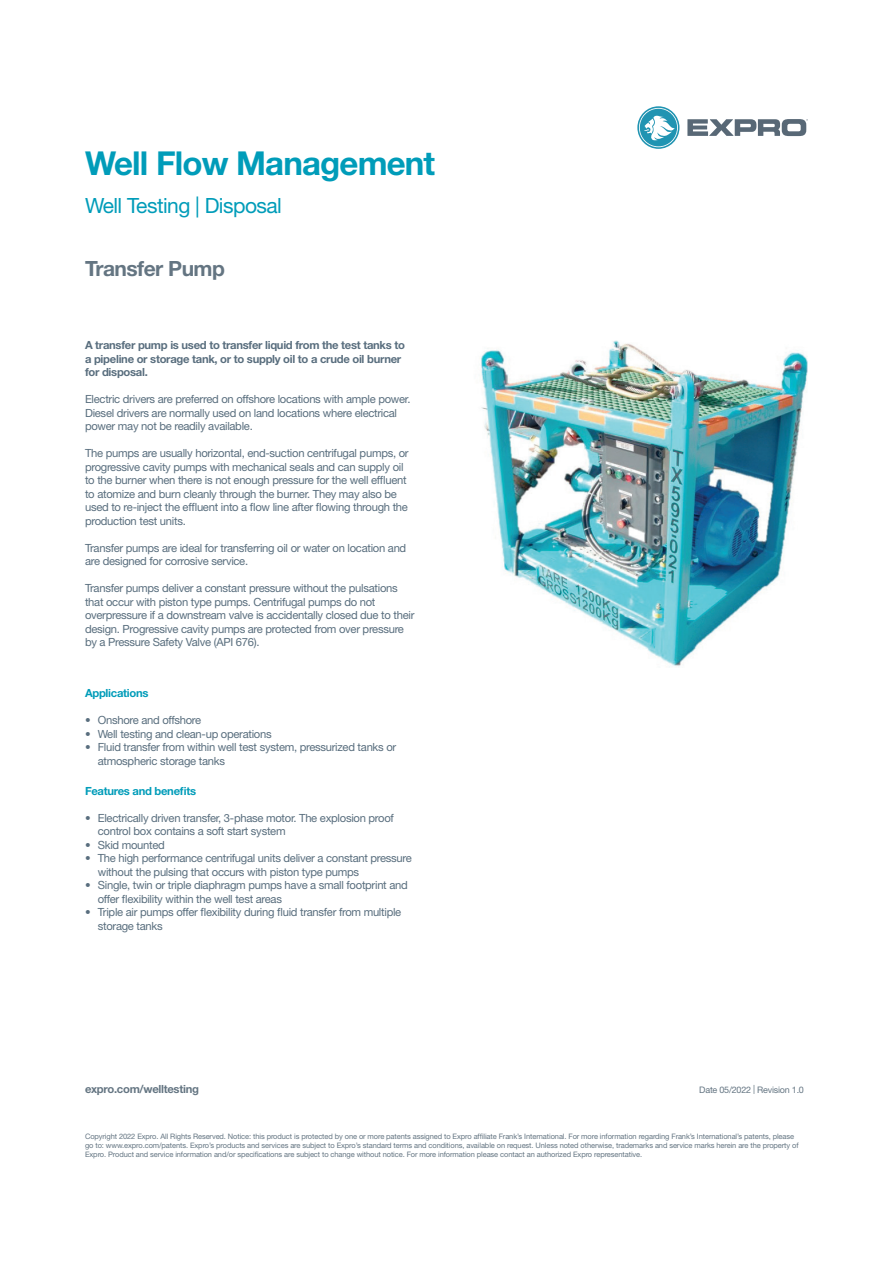
<style>
.page{position:relative;width:893px;height:1263px;background:#fff}
.page>*{position:absolute;margin:0;border:0;box-sizing:border-box;transform-origin:0 0}
.t1{font:700 33px "Helvetica Neue";letter-spacing:-.025em;color:#009cb9}
.t2{font:21px "Helvetica Neue";letter-spacing:-.025em;color:#009cb9}
.t3{font:700 21px "Helvetica Neue";letter-spacing:-.025em;color:#647582}
.t4{font:11.25px/13.5px "Helvetica Neue";letter-spacing:-.025em;color:#596e7e}
.t5{font:700 11.25px/13.5px "Helvetica Neue";letter-spacing:-.025em;color:#596e7e}
.t6{font:700 11.25px "Helvetica Neue";letter-spacing:-.025em;color:#009cb9}
.t7{font:700 11.25px "Helvetica Neue";letter-spacing:-.025em;color:#647582}
.t8{font:9px "Helvetica Neue";letter-spacing:-.025em;color:#647582}
.t9{font:7.5px/9px "Helvetica Neue";letter-spacing:-.015em;color:#647582}
</style>
<div class="page">
<svg style="left:637px;top:106px;width:42px;height:43px"></svg>
<svg style="left:687px;top:119px;width:121px;height:17px"></svg>
<img style="left:481px;top:340px;width:327px;height:327px">
<p class="t1" style="left:85px;top:142px;width:352px">Well Flow Management</p>
<p class="t2" style="left:85px;top:193px;width:198px">Well Testing | Disposal</p>
<p class="t3" style="left:85px;top:256px;width:141px">Transfer Pump</p>
<p class="t5" style="left:85px;top:338px;width:321px">A transfer pump is used to transfer liquid from the test tanks to a pipeline or storage tank, or to supply oil to a crude oil burner for disposal.</p>
<p class="t4" style="left:85px;top:392px;width:327px">Electric drivers are preferred on offshore locations with ample power.<br>Diesel drivers are normally used on land locations where electrical power may not be readily available.</p>
<p class="t4" style="left:85px;top:446px;width:325px">The pumps are usually horizontal, end-suction centrifugal pumps, or progressive cavity pumps with mechanical seals and can supply oil to the burner when there is not enough pressure for the well effluent to atomize and burn cleanly through the burner. They may also be used to re-inject the effluent into a flow line after flowing through the production test units.</p>
<p class="t4" style="left:85px;top:541px;width:323px">Transfer pumps are ideal for transferring oil or water on location and are designed for corrosive service.</p>
<p class="t4" style="left:85px;top:581px;width:331px">Transfer pumps deliver a constant pressure without the pulsations that occur with piston type pumps. Centrifugal pumps do not overpressure if a downstream valve is accidentally closed due to their design. Progressive cavity pumps are protected from over pressure by a Pressure Safety Valve (API 676).</p>
<p class="t6" style="left:85px;top:686px;width:65px">Applications</p>
<p class="t4" style="left:85px;top:713px;width:118px">• Onshore and offshore</p>
<p class="t4" style="left:85px;top:727px;width:188px">• Well testing and clean-up operations</p>
<p class="t4" style="left:98px;top:740px;width:300px;text-indent:-13px">• Fluid transfer from within well test system, pressurized tanks or atmospheric storage tanks</p>
<p class="t6" style="left:85px;top:784px;width:113px">Features and benefits</p>
<p class="t4" style="left:98px;top:811px;width:298px;text-indent:-13px">• Electrically driven transfer, 3-phase motor. The explosion proof control box contains a soft start system</p>
<p class="t4" style="left:85px;top:838px;width:81px">• Skid mounted</p>
<p class="t4" style="left:98px;top:851px;width:316px;text-indent:-13px">• The high performance centrifugal units deliver a constant pressure without the pulsing that occurs with piston type pumps</p>
<p class="t4" style="left:98px;top:878px;width:311px;text-indent:-13px">• Single, twin or triple diaphragm pumps have a small footprint and offer flexibility within the well test areas</p>
<p class="t4" style="left:98px;top:905px;width:305px;text-indent:-13px">• Triple air pumps offer flexibility during fluid transfer from multiple storage tanks</p>
<p class="t7" style="left:85px;top:1082px;width:115px">expro.com/welltesting</p>
<p class="t8" style="left:699px;top:1084px;width:106px">Date 05/2022 | Revision 1.0</p>
<p class="t9" style="left:85px;top:1131px;width:715px">Copyright 2022 Expro. All Rights Reserved. Notice: this product is protected by one or more patents assigned to Expro affiliate Frank’s International. For more information regarding Frank’s International’s patents, please go to: www.expro.com/patents. Expro’s products and services are subject to Expro’s standard terms and conditions, available on request. Unless noted otherwise, trademarks and service marks herein are the property of<br>Expro. Product and service information and/or specifications are subject to change without notice. For more information please contact an authorized Expro representative.</p>
</div>
